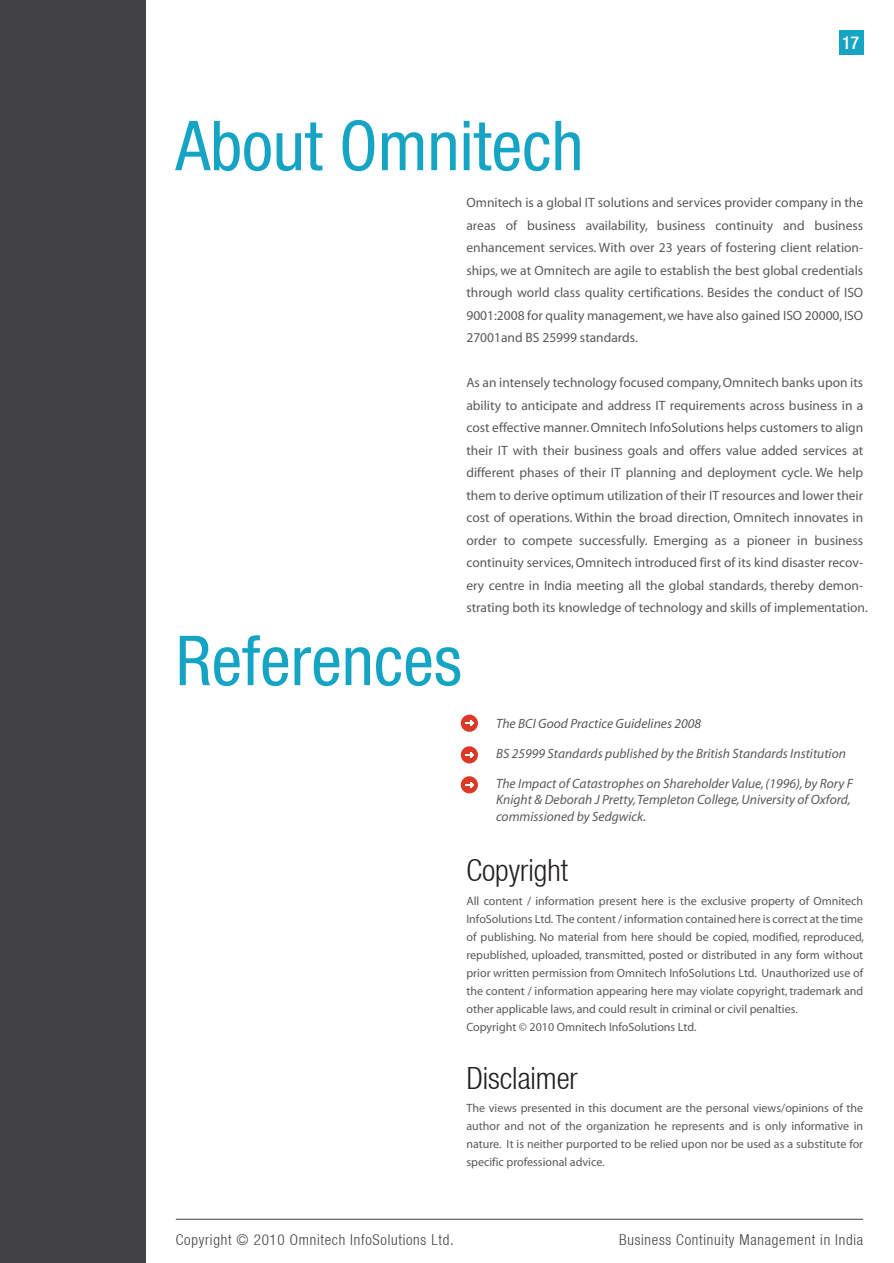
<style>
.page{position:relative;width:894px;height:1263px;background:#fff}
.page>*{position:absolute;margin:0;border:0;box-sizing:border-box;transform-origin:0 0}
.t1{font:69px "Heavenetica Cond 5 SH";color:#15a4c4}
.t2{font:30.6px "Heavenetica Cond 4 Lt SH";color:#231f20}
.t3{font:18px "Heavenetica Cond 6 Med SH";color:#fff}
.t4{font:15px "Heavenetica Cond 4 Lt SH";letter-spacing:.05em;color:#424143}
.t5{font:13.5px/22.5px "Myriad";color:#58595b;text-align:justify}
.t6{font:italic 13.5px/16.5px "Myriad";color:#58595b}
.t7{font:12px/18px "Myriad";color:#58595b}
</style>
<div class="page">
<div style="left:0;top:0;width:146px;height:1263px;background:#424143"></div>
<hr style="left:176px;top:1219px;width:686px;height:1px;background:#424143">
<div style="left:838px;top:30px;width:25px;height:25px;background:#15a4c4"></div>
<div style="left:460px;top:715px;width:18px;height:17px;background:#dc3a26;border-radius:50%"></div>
<svg style="left:465px;top:721px;width:8px;height:5px"></svg>
<div style="left:460px;top:746px;width:18px;height:17px;background:#dc3a26;border-radius:50%"></div>
<svg style="left:465px;top:752px;width:8px;height:5px"></svg>
<div style="left:460px;top:776px;width:18px;height:17px;background:#dc3a26;border-radius:50%"></div>
<svg style="left:465px;top:782px;width:8px;height:5px"></svg>
<h3 class="t3" style="left:841px;top:31px;width:19px">17</h3>
<h1 class="t1" style="left:176px;top:101px;width:409px">About Omnitech</h1>
<p class="t5" style="left:466px;top:192px;width:398px">Omnitech is a global IT solutions and services provider company in the areas of business availability, business continuity and business enhancement services. With over 23 years of fostering client relation&shy;ships, we at Omnitech are agile to establish the best global credentials through world class quality certifications. Besides the conduct of ISO 9001:2008 for quality management, we have also gained ISO 20000, ISO 27001and BS 25999 standards.</p>
<p class="t5" style="left:466px;top:372px;width:403px;text-align:left">As an intensely technology focused company, Omnitech banks upon its ability to anticipate and address IT requirements across business in a cost effective manner. Omnitech InfoSolutions helps customers to align their IT with their business goals and offers value added services at different phases of their IT planning and deployment cycle. We help them to derive optimum utilization of their IT resources and lower their cost of operations. Within the broad direction, Omnitech innovates in order to compete successfully. Emerging as a pioneer in business continuity services, Omnitech introduced first of its kind disaster recov&shy;ery centre in India meeting all the global standards, thereby demon&shy;strating both its knowledge of technology and skills of implementation.</p>
<h1 class="t1" style="left:176px;top:616px;width:288px">References</h1>
<p class="t6" style="left:496px;top:716px;width:206px">The BCI Good Practice Guidelines 2008</p>
<p class="t6" style="left:496px;top:746px;width:351px">BS 25999 Standards published by the British Standards Institution</p>
<p class="t6" style="left:496px;top:776px;width:358px">The Impact of Catastrophes on Shareholder Value, (1996), by Rory F<br>Knight &amp; Deborah J Pretty, Templeton College, University of Oxford, commissioned by Sedgwick.</p>
<h2 class="t2" style="left:466px;top:851px;width:103px">Copyright</h2>
<p class="t7" style="left:466px;top:892px;width:399px">All content / information present here is the exclusive property of Omnitech InfoSolutions Ltd. The content / information contained here is correct at the time of publishing. No material from here should be copied, modified, reproduced, republished, uploaded, transmitted, posted or distributed in any form without prior written permission from Omnitech InfoSolutions Ltd. Unauthorized use of the content / information appearing here may violate copyright, trademark and other applicable laws, and could result in criminal or civil penalties.<br>Copyright © 2010 Omnitech InfoSolutions Ltd.</p>
<h2 class="t2" style="left:466px;top:1058px;width:113px">Disclaimer</h2>
<p class="t7" style="left:466px;top:1099px;width:398px;text-align:justify">The views presented in this document are the personal views/opinions of the author and not of the organization he represents and is only informative in nature. It is neither purported to be relied upon nor be used as a substitute for specific professional advice.</p>
<p class="t4" style="left:176px;top:1230px;width:279px">Copyright © 2010 Omnitech InfoSolutions Ltd.</p>
<p class="t4" style="left:619px;top:1230px;width:245px">Business Continuity Management in India</p>
</div>
